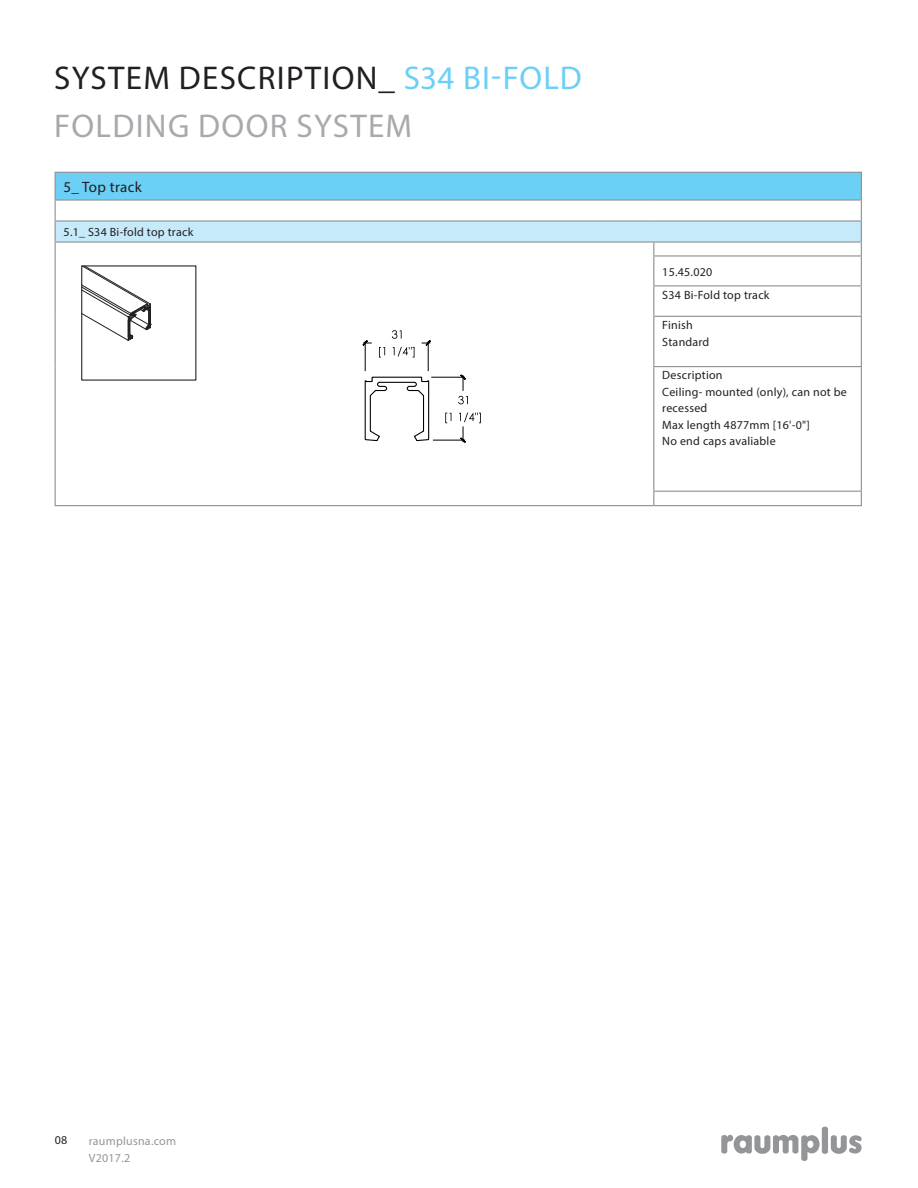
<style>
.page{position:relative;width:918px;height:1188px;background:#fff}
.page>*{position:absolute;margin:0;border:0;box-sizing:border-box;transform-origin:0 0}
.t1{font:33px/48px "Myriad Pro";letter-spacing:.04em;color:#231f20}
.t2{font:15px "Myriad Pro";letter-spacing:.02em;color:#231f20}
.t3{font:12px/16.5px "Myriad Pro";letter-spacing:.02em;color:#231f20}
.t4{font:12px/17px "Myriad Pro";letter-spacing:.02em;color:#939598}
.s1{color:#6bcff6}
.s2{color:#a8a9ad}
</style>
<div class="page">
<svg style="left:721px;top:1127px;width:141px;height:34px"></svg>
<div style="left:55px;top:172px;width:806px;height:28px;background:#6bcff6"></div>
<div style="left:55px;top:221px;width:806px;height:21px;background:#c6eafa"></div>
<hr style="left:653px;top:255px;width:209px;height:2px;background:#939598">
<hr style="left:653px;top:285px;width:209px;height:1px;background:#939598">
<hr style="left:653px;top:316px;width:209px;height:1px;background:#939598">
<hr style="left:654px;top:505px;width:208px;height:1px;background:#939598">
<hr style="left:55px;top:172px;width:599px;height:1px;background:#939598">
<hr style="left:654px;top:172px;width:208px;height:1px;background:#939598">
<hr style="left:55px;top:199px;width:599px;height:2px;background:#939598">
<hr style="left:654px;top:199px;width:208px;height:2px;background:#939598">
<hr style="left:653px;top:366px;width:209px;height:1px;background:#939598">
<hr style="left:654px;top:241px;width:208px;height:2px;background:#939598">
<hr style="left:861px;top:286px;width:1px;height:30px;background:#939598">
<hr style="left:861px;top:317px;width:1px;height:49px;background:#939598">
<hr style="left:861px;top:367px;width:1px;height:124px;background:#939598">
<hr style="left:653px;top:491px;width:209px;height:1px;background:#939598">
<svg style="left:861px;top:492px;width:1px;height:13px"></svg>
<svg style="left:861px;top:173px;width:1px;height:112px"></svg>
<hr style="left:55px;top:220px;width:599px;height:2px;background:#939598">
<hr style="left:654px;top:220px;width:208px;height:2px;background:#939598">
<hr style="left:55px;top:241px;width:599px;height:2px;background:#939598">
<svg style="left:55px;top:173px;width:1px;height:83px"></svg>
<hr style="left:55px;top:256px;width:1px;height:30px;background:#939598">
<svg style="left:653px;top:243px;width:1px;height:42px"></svg>
<hr style="left:55px;top:286px;width:1px;height:30px;background:#939598">
<hr style="left:653px;top:286px;width:1px;height:30px;background:#939598">
<hr style="left:55px;top:316px;width:1px;height:51px;background:#939598">
<hr style="left:653px;top:317px;width:1px;height:49px;background:#939598">
<hr style="left:55px;top:367px;width:1px;height:124px;background:#939598">
<hr style="left:653px;top:367px;width:1px;height:124px;background:#939598">
<svg style="left:55px;top:491px;width:1px;height:14px"></svg>
<svg style="left:653px;top:492px;width:1px;height:13px"></svg>
<hr style="left:55px;top:505px;width:599px;height:1px;background:#939598">
<svg style="left:81px;top:265px;width:70px;height:76px"></svg>
<hr style="left:370px;top:396px;width:1px;height:35px;background:#000">
<svg style="left:364px;top:430px;width:16px;height:12px"></svg>
<hr style="left:365px;top:381px;width:1px;height:58px;background:#000">
<hr style="left:373px;top:377px;width:48px;height:1px;background:#000">
<hr style="left:428px;top:381px;width:1px;height:58px;background:#000">
<svg style="left:414px;top:430px;width:16px;height:12px"></svg>
<hr style="left:423px;top:396px;width:1px;height:35px;background:#000">
<svg style="left:406px;top:376px;width:24px;height:21px"></svg>
<hr style="left:380px;top:382px;width:34px;height:1px;background:#000">
<svg style="left:364px;top:376px;width:24px;height:21px"></svg>
<hr style="left:365px;top:341px;width:1px;height:30px;background:#000">
<hr style="left:428px;top:341px;width:1px;height:30px;background:#000">
<svg style="left:362px;top:341px;width:10px;height:5px"></svg>
<svg style="left:422px;top:340px;width:9px;height:5px"></svg>
<svg style="left:392px;top:330px;width:10px;height:9px"></svg>
<svg style="left:379px;top:347px;width:6px;height:11px"></svg>
<svg style="left:393px;top:347px;width:22px;height:11px"></svg>
<hr style="left:431px;top:377px;width:34px;height:1px;background:#000">
<hr style="left:433px;top:440px;width:32px;height:1px;background:#000">
<svg style="left:458px;top:374px;width:10px;height:30px"></svg>
<svg style="left:445px;top:413px;width:6px;height:10px"></svg>
<svg style="left:459px;top:413px;width:22px;height:30px"></svg>
<h1 class="t1" style="left:54px;top:54px;width:529px">SYSTEM DESCRIPTION_ <span class="s1">S34 BI-FOLD<br></span><span class="s2">FOLDING DOOR SYSTEM</span></h1>
<p class="t2" style="left:64px;top:177px;width:80px">5_ Top track</p>
<p class="t3" style="left:64px;top:224px;width:131px">5.1_ S34 Bi-fold top track</p>
<p class="t3" style="left:662px;top:261px;width:109px;line-height:22.4px">15.45.020<br>S34 Bi-Fold top track</p>
<p class="t3" style="left:662px;top:317px;width:49px">Finish<br>Standard</p>
<p class="t3" style="left:662px;top:367px;width:186px">Description<br>Ceiling- mounted (only), can not be recessed<br>Max length 4877mm [16'-0"]<br>No end caps avaliable</p>
<p class="t3" style="left:55px;top:1131px;width:14px">08</p>
<p class="t4" style="left:89px;top:1132px;width:89px">raumplusna.com<br>V2017.2</p>
</div>
